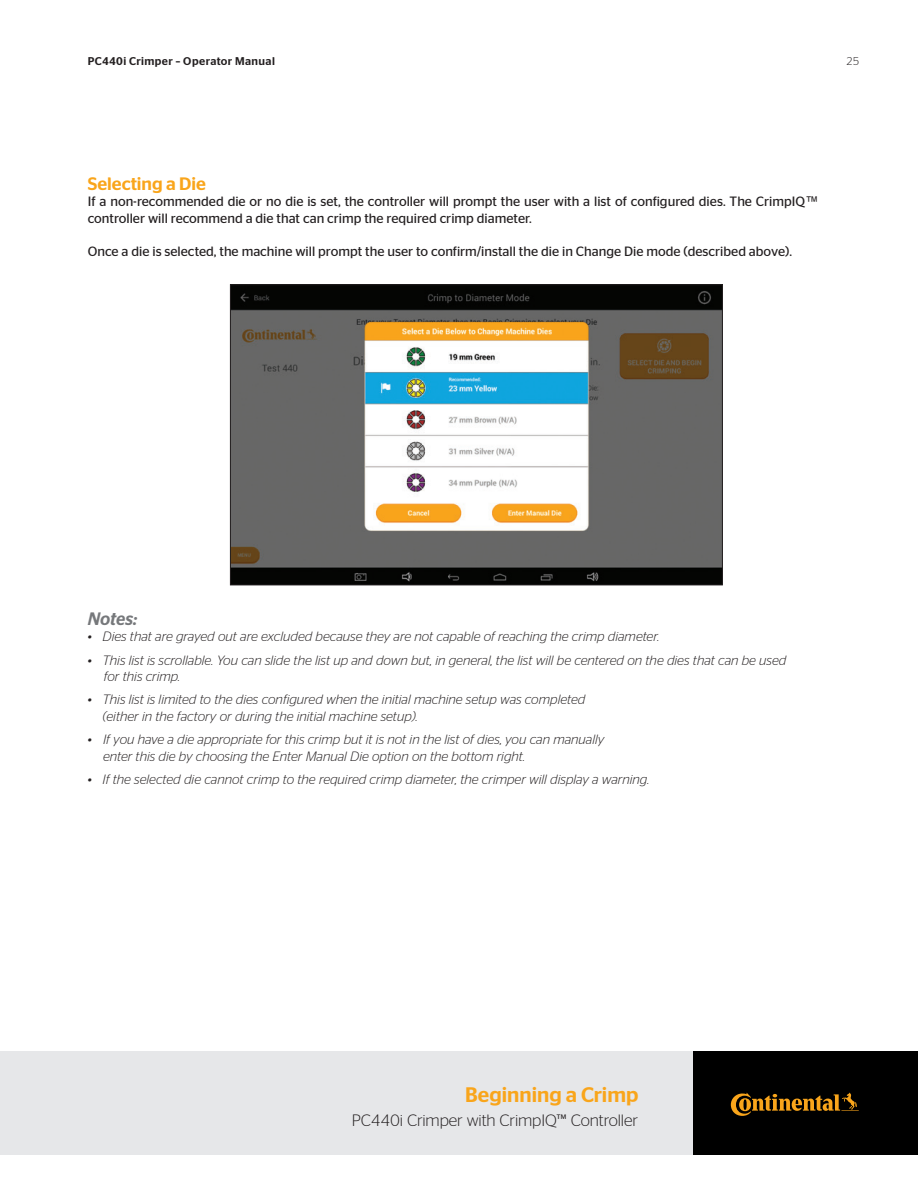
<style>
.page{position:relative;width:918px;height:1188px;background:#fff}
.page>*{position:absolute;margin:0;border:0;box-sizing:border-box;transform-origin:0 0}
.t1{font:500 21px "Continental Stag Sans";color:#f9a51b}
.t2{font:500 18px "Continental Stag Sans";color:#f9a51b}
.t3{font:italic 500 18px "Continental Stag Sans";letter-spacing:-.005em;color:#76787b}
.t4{font:300 16.5px "Continental Stag Sans";letter-spacing:-.01em;color:#231f20}
.t5{font:italic 300 13.5px/16.5px "Continental Stag Sans";color:#231f20}
.t6{font:13.5px/16.5px "Continental Stag Sans";color:#231f20}
.t7{font:500 11.25px "Continental Stag Sans";letter-spacing:.035em;color:#231f20}
.t8{font:300 11.25px "Continental Stag Sans";color:#231f20}
.s1{font-family:"Arial"}
</style>
<div class="page">
<div style="left:0;top:1051px;width:918px;height:103px;background:#e6e7e9"></div>
<div style="left:693px;top:1051px;width:225px;height:103px;background:#000"></div>
<svg style="left:731px;top:1093px;width:128px;height:23px"></svg>
<img style="left:232px;top:286px;width:489px;height:297px">
<div style="left:230px;top:284px;width:493px;height:301px;border:1px solid #231f20"></div>
<p class="t7" style="left:88px;top:55px;width:189px">PC440i Crimper – Operator Manual</p>
<p class="t8" style="left:846px;top:55px;width:15px">25</p>
<h2 class="t2" style="left:88px;top:173px;width:120px">Selecting a Die</h2>
<p class="t6" style="left:88px;top:193px;width:732px">If a non-recommended die or no die is set, the controller will prompt the user with a list of configured dies. The CrimpIQ<span class="s1">™ </span>controller will recommend a die that can crimp the required crimp diameter.</p>
<p class="t6" style="left:88px;top:243px;width:706px">Once a die is selected, the machine will prompt the user to confirm/install the die in Change Die mode (described above).</p>
<h2 class="t3" style="left:88px;top:608px;width:51px">Notes:</h2>
<p class="t5" style="left:88px;top:628px;width:573px">• Dies that are grayed out are excluded because they are not capable of reaching the crimp diameter.</p>
<p class="t5" style="left:104px;top:652px;width:684px;text-indent:-16px">• This list is scrollable. You can slide the list up and down but, in general, the list will be centered on the dies that can be used for this crimp.</p>
<p class="t5" style="left:102px;top:691px;width:484px;text-indent:-15px">• This list is limited to the dies configured when the initial machine setup was completed (either in the factory or during the initial machine setup).</p>
<p class="t5" style="left:103px;top:731px;width:503px;text-indent:-15px">• If you have a die appropriate for this crimp but it is not in the list of dies, you can manually enter this die by choosing the Enter Manual Die option on the bottom right.</p>
<p class="t5" style="left:88px;top:771px;width:563px">• If the selected die cannot crimp to the required crimp diameter, the crimper will display a warning.</p>
<h1 class="t1" style="left:465px;top:1082px;width:175px">Beginning a Crimp</h1>
<p class="t4" style="left:352px;top:1111px;width:288px">PC440i Crimper with CrimpIQ™ Controller</p>
</div>
